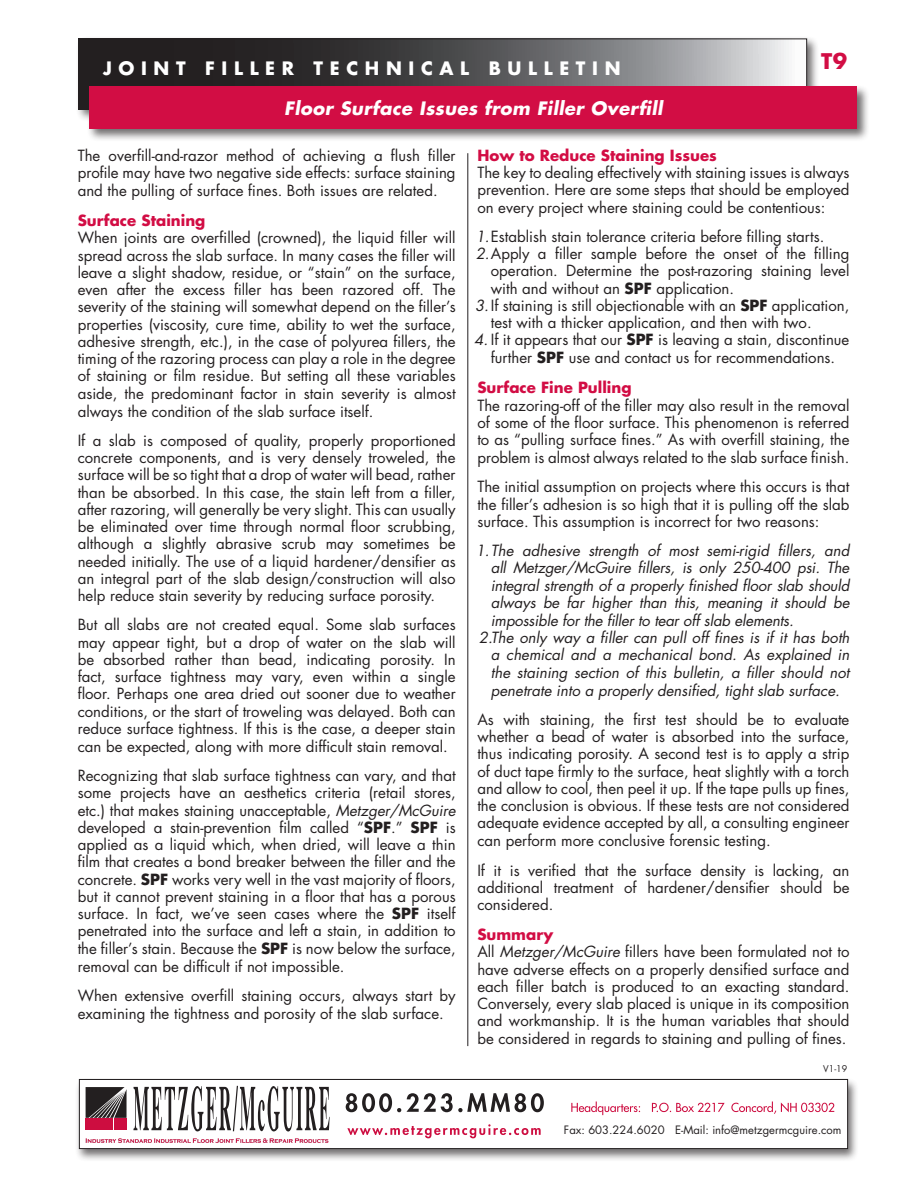
<style>
.page{position:relative;width:918px;height:1188px;background:#fff}
.page>*{position:absolute;margin:0;border:0;box-sizing:border-box;transform-origin:0 0}
.t1{font:700 21px "Futura Std";color:#d20d44}
.t2{font:italic 700 18px "Futura Std";letter-spacing:.02em;color:#fff}
.t3{font:700 18px "Futura Std";letter-spacing:.37em;color:#fff}
.t4{font:15px/17.2px "Futura Std";color:#231f20;text-align:justify}
.t5{font:italic 15px/17.4px "Futura Std";letter-spacing:-.005em;color:#231f20;text-align:justify}
.t6{font:700 15px "Futura Std";color:#d20d44}
.t7{font:11.25px "Futura Std";color:#231f20}
.t8{font:9px "Futura Std";color:#231f20}
.s1{font-style:italic}
.s2{font-weight:700}
</style>
<div class="page">
<div style="left:75px;top:36px;width:795px;height:105px;background:#231f20;opacity:.65"></div>
<svg style="left:81px;top:41px;width:724px;height:66px;background:#5f5a5d"></svg>
<div style="left:79px;top:39px;width:728px;height:70px;border:1px solid #231f20"></div>
<div style="left:90px;top:87px;width:767px;height:42px;background:#d20d44"></div>
<hr style="left:468px;top:153px;width:1px;height:893px;background:#231f20">
<div style="left:75px;top:1077px;width:784px;height:85px;background:#231f20;opacity:.65"></div>
<svg style="left:81px;top:1081px;width:765px;height:66px"></svg>
<svg style="left:133px;top:1086px;width:197px;height:46px"></svg>
<svg style="left:86px;top:1087px;width:41px;height:43px;background:#6e3746"></svg>
<svg style="left:85px;top:1138px;width:243px;height:5px"></svg>
<svg style="left:347px;top:1124px;width:194px;height:14px"></svg>
<svg style="left:346px;top:1093px;width:198px;height:19px"></svg>
<svg style="left:571px;top:1102px;width:69px;height:13px"></svg>
<svg style="left:652px;top:1103px;width:73px;height:9px"></svg>
<svg style="left:731px;top:1102px;width:103px;height:12px"></svg>
<div style="left:79px;top:1079px;width:769px;height:70px;border:1px solid #231f20"></div>
<p class="t3" style="left:103px;top:56px;width:519px">JOINT FILLER TECHNICAL BULLETIN</p>
<p class="t2" style="left:284px;top:96px;width:380px">Floor Surface Issues from Filler Overfill</p>
<p class="t1" style="left:821px;top:47px;width:28px">T9</p>
<p class="t4" style="left:78px;top:147px;width:379px;line-height:17.7px">The overfill-and-razor method of achieving a flush filler profile may have two negative side effects: surface staining and the pulling of surface fines. Both issues are related.</p>
<p class="t6" style="left:78px;top:211px;width:129px">Surface Staining</p>
<p class="t4" style="left:78px;top:229px;width:380px">When joints are overfilled (crowned), the liquid filler will spread across the slab surface. In many cases the filler will leave a slight shadow, residue, or “stain” on the surface, even after the excess filler has been razored off. The severity of the staining will somewhat depend on the filler’s properties (viscosity, cure time, ability to wet the surface, adhesive strength, etc.), in the case of polyurea fillers, the timing of the razoring process can play a role in the degree of staining or film residue. But setting all these variables aside, the predominant factor in stain severity is almost always the condition of the slab surface itself.</p>
<p class="t4" style="left:78px;top:432px;width:380px">If a slab is composed of quality, properly proportioned concrete components, and is very densely troweled, the surface will be so tight that a drop of water will bead, rather than be absorbed. In this case, the stain left from a filler, after razoring, will generally be very slight. This can usually be eliminated over time through normal floor scrubbing, although a slightly abrasive scrub may sometimes be needed initially. The use of a liquid hardener/densifier as an integral part of the slab design/construction will also help reduce stain severity by reducing surface porosity.</p>
<p class="t4" style="left:78px;top:616px;width:380px">But all slabs are not created equal. Some slab surfaces may appear tight, but a drop of water on the slab will be absorbed rather than bead, indicating porosity. In fact, surface tightness may vary, even within a single floor. Perhaps one area dried out sooner due to weather conditions, or the start of troweling was delayed. Both can reduce surface tightness. If this is the case, a deeper stain can be expected, along with more difficult stain removal.</p>
<p class="t4" style="left:78px;top:767px;width:380px">Recognizing that slab surface tightness can vary, and that some projects have an aesthetics criteria (retail stores, etc.) that makes staining unacceptable, <span class="s1">Metzger/McGuire </span>developed a stain-prevention film called “<span class="s2">SPF</span>.” <span class="s2">SPF</span> is applied as a liquid which, when dried, will leave a thin film that creates a bond breaker between the filler and the concrete. <span class="s2">SPF</span> works very well in the vast majority of floors, but it cannot prevent staining in a floor that has a porous surface. In fact, we’ve seen cases where the <span class="s2">SPF</span> itself penetrated into the surface and left a stain, in addition to the filler’s stain. Because the <span class="s2">SPF</span> is now below the surface, removal can be difficult if not impossible.</p>
<p class="t4" style="left:78px;top:987px;width:379px;line-height:18px">When extensive overfill staining occurs, always start by examining the tightness and porosity of the slab surface.</p>
<p class="t6" style="left:477px;top:145px;width:241px">How to Reduce Staining Issues</p>
<p class="t4" style="left:477px;top:164px;width:374px">The key to dealing effectively with staining issues is always prevention. Here are some steps that should be employed on every project where staining could be contentious:</p>
<p class="t4" style="left:476px;top:228px;width:350px"><span class="s1">1.</span>Establish stain tolerance criteria before filling starts.</p>
<p class="t4" style="left:491px;top:245px;width:360px;text-indent:-15px"><span class="s1">2.</span>Apply a filler sample before the onset of the filling operation. Determine the post-razoring staining level with and without an <span class="s2">SPF</span> application.</p>
<p class="t4" style="left:491px;top:297px;width:360px;text-indent:-16px"><span class="s1">3.</span>If staining is still objectionable with an <span class="s2">SPF</span> application, test with a thicker application, and then with two.</p>
<p class="t4" style="left:474px;top:331px;width:377px;line-height:18px;text-align:center"><span class="s1">4.</span> If it appears that our <span class="s2">SPF</span> is leaving a stain, discontinue further <span class="s2">SPF</span> use and contact us for recommendations.</p>
<p class="t6" style="left:477px;top:378px;width:156px">Surface Fine Pulling</p>
<p class="t4" style="left:477px;top:397px;width:374px">The razoring-off of the filler may also result in the removal of some of the floor surface. This phenomenon is referred to as “pulling surface fines.” As with overfill staining, the problem is almost always related to the slab surface finish.</p>
<p class="t4" style="left:477px;top:478px;width:374px">The initial assumption on projects where this occurs is that the filler’s adhesion is so high that it is pulling off the slab surface. This assumption is incorrect for two reasons:</p>
<p class="t5" style="left:491px;top:542px;width:360px;text-indent:-15px">1.The adhesive strength of most semi-rigid fillers, and all Metzger/McGuire fillers, is only 250-400 psi. The integral strength of a properly finished floor slab should always be far higher than this, meaning it should be impossible for the filler to tear off slab elements.</p>
<p class="t5" style="left:491px;top:629px;width:360px;text-indent:-12px">2.The only way a filler can pull off fines is if it has both a chemical and a mechanical bond. As explained in the staining section of this bulletin, a filler should not penetrate into a properly densified, tight slab surface.</p>
<p class="t4" style="left:477px;top:711px;width:374px">As with staining, the first test should be to evaluate whether a bead of water is absorbed into the surface, thus indicating porosity. A second test is to apply a strip of duct tape firmly to the surface, heat slightly with a torch and allow to cool, then peel it up. If the tape pulls up fines, the conclusion is obvious. If these tests are not considered adequate evidence accepted by all, a consulting engineer can perform more conclusive forensic testing.</p>
<p class="t4" style="left:477px;top:862px;width:374px">If it is verified that the surface density is lacking, an additional treatment of hardener/densifier should be considered.</p>
<p class="t6" style="left:477px;top:925px;width:77px">Summary</p>
<p class="t4" style="left:477px;top:943px;width:374px">All <span class="s1">Metzger/McGuire</span> fillers have been formulated not to have adverse effects on a properly densified surface and each filler batch is produced to an exacting standard.<br>Conversely, every slab placed is unique in its composition and workmanship. It is the human variables that should be considered in regards to staining and pulling of fines.</p>
<p class="t8" style="left:823px;top:1063px;width:26px">V1-19</p>
<p class="t7" style="left:564px;top:1123px;width:279px">Fax: 603.224.6020 E-Mail: info@metzgermcguire.com</p>
</div>
